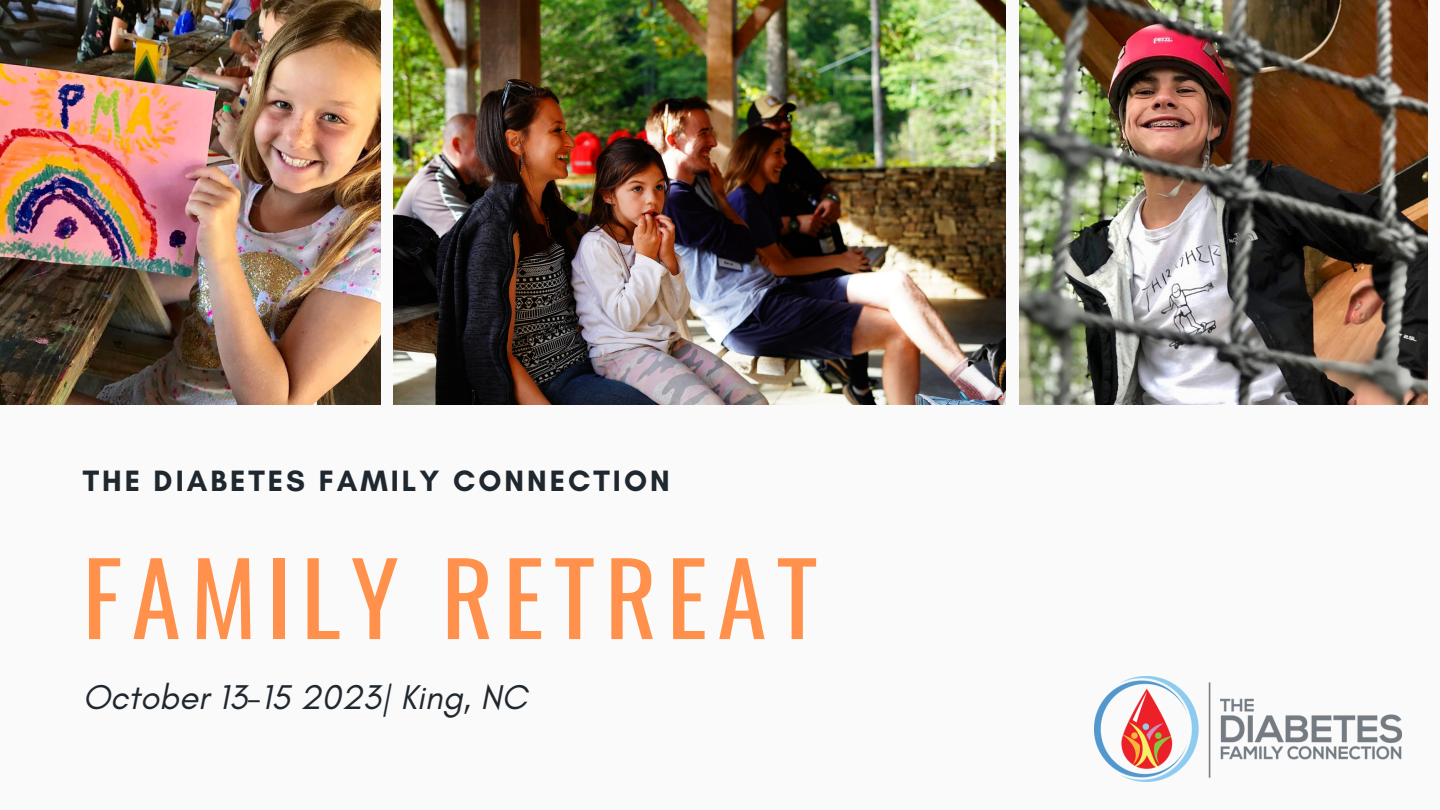
<style>
.page{position:relative;width:1440px;height:810px;background:#fafafa}
.page>*{position:absolute;margin:0;border:0;box-sizing:border-box;transform-origin:0 0}
.t1{font:99.8px "Oswald";letter-spacing:.1em;color:#ff914d}
.t2{font:italic 35px "Glacial Indifference";color:#1f272f}
.t3{font:700 30px "Glacial Indifference";letter-spacing:.1em;color:#1f272f}
</style>
<div class="page">
<img style="left:1094px;top:677px;width:307px;height:104px">
<img style="left:0;top:0;width:381px;height:405px">
<img style="left:394px;top:0;width:612px;height:405px">
<img style="left:1020px;top:0;width:408px;height:405px">
<p class="t3" style="left:83px;top:463px;width:589px">THE DIABETES FAMILY CONNECTION</p>
<p class="t1" style="left:83px;top:520px;width:736px">FAMILY RETREAT</p>
<p class="t2" style="left:83px;top:676px;width:446px">October 13-15 2023| King, NC</p>
</div>
